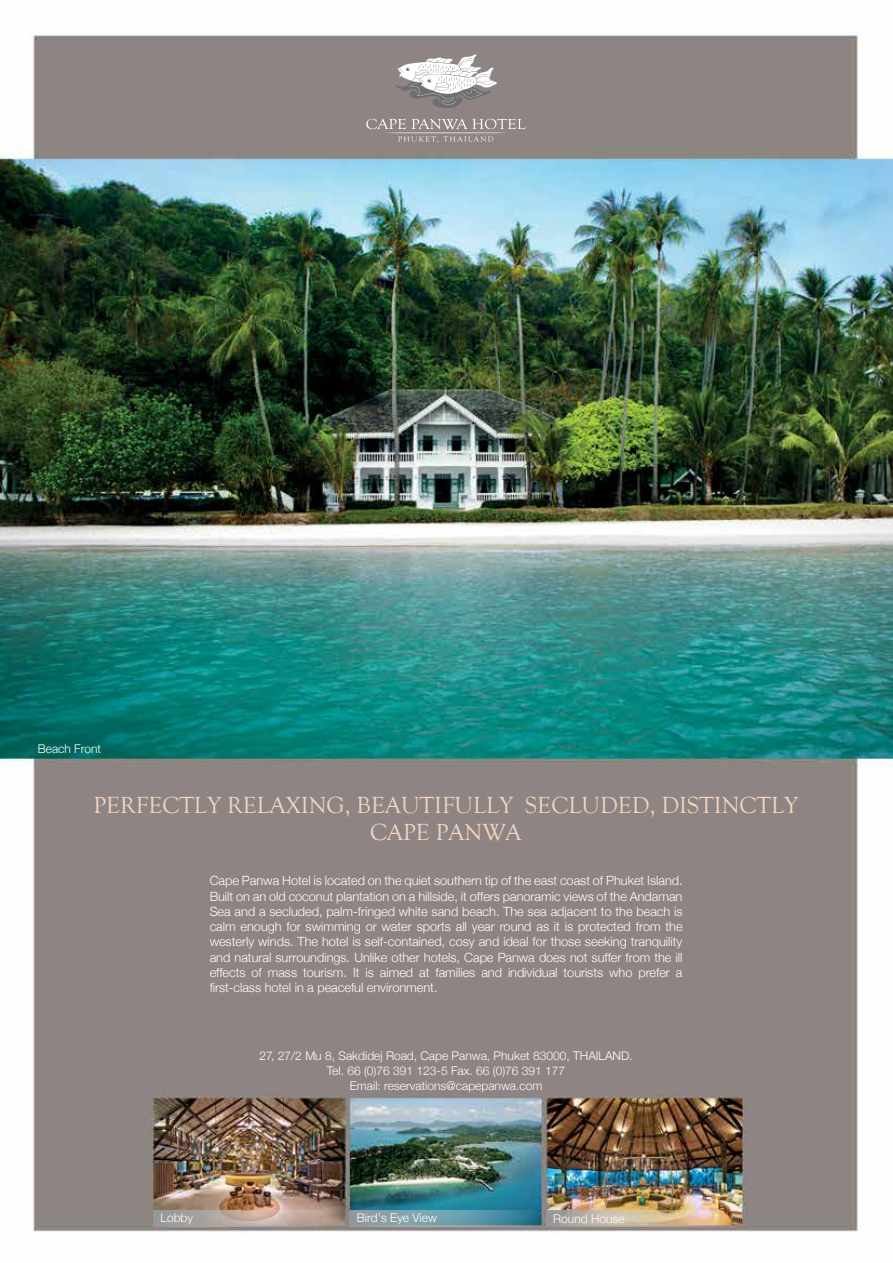
<style>
.page{position:relative;width:893px;height:1263px;background:#fff}
.page>*{position:absolute;margin:0;border:0;box-sizing:border-box;transform-origin:0 0}
.t1{font:24px/27px "Goudy Old Style T";color:#f2d6c0;text-align:center}
.t2{font:300 12.75px/15.3px "Helvetica Neue";letter-spacing:-.005em;color:#fff;text-align:justify}
.t3{font:300 12px/15px "Helvetica Neue";color:#fff;text-align:center}
</style>
<div class="page">
<img style="left:0;top:34px;width:893px;height:1199px">
<svg style="left:366px;top:119px;width:40px;height:10px"></svg>
<svg style="left:412px;top:119px;width:114px;height:11px"></svg>
<svg style="left:398px;top:136px;width:95px;height:7px"></svg>
<hr style="left:383px;top:133px;width:125px;height:1px;background:#fff;border-radius:50%">
<svg style="left:395px;top:54px;width:102px;height:54px"></svg>
<svg style="left:153px;top:1211px;width:192px;height:15px;background:#b3a49c"></svg>
<svg style="left:350px;top:1211px;width:191px;height:15px;background:#6996a3"></svg>
<svg style="left:546px;top:1211px;width:196px;height:15px;background:#c6b297"></svg>
<p class="t3" style="left:38px;top:741px;width:65px">Beach Front</p>
<h1 class="t1" style="left:93px;top:792px;width:706px">PERFECTLY RELAXING, BEAUTIFULLY SECLUDED, DISTINCTLY<br>CAPE PANWA</h1>
<p class="t2" style="left:210px;top:873px;width:474px">Cape Panwa Hotel is located on the quiet southern tip of the east coast of Phuket Island.<br>Built on an old coconut plantation on a hillside, it offers panoramic views of the Andaman Sea and a secluded, palm-fringed white sand beach. The sea adjacent to the beach is calm enough for swimming or water sports all year round as it is protected from the westerly winds. The hotel is self-contained, cosy and ideal for those seeking tranquility and natural surroundings. Unlike other hotels, Cape Panwa does not suffer from the ill effects of mass tourism. It is aimed at families and individual tourists who prefer a first-class hotel in a peaceful environment.</p>
<p class="t3" style="left:260px;top:1048px;width:374px">27, 27/2 Mu 8, Sakdidej Road, Cape Panwa, Phuket 83000, THAILAND.<br>Tel. 66 (0)76 391 123-5 Fax. 66 (0)76 391 177<br>Email: reservations@capepanwa.com</p>
<p class="t3" style="left:161px;top:1210px;width:34px">Lobby</p>
<p class="t3" style="left:357px;top:1210px;width:82px">Bird’s Eye View</p>
<p class="t3" style="left:553px;top:1210px;width:73px">Round House</p>
</div>
